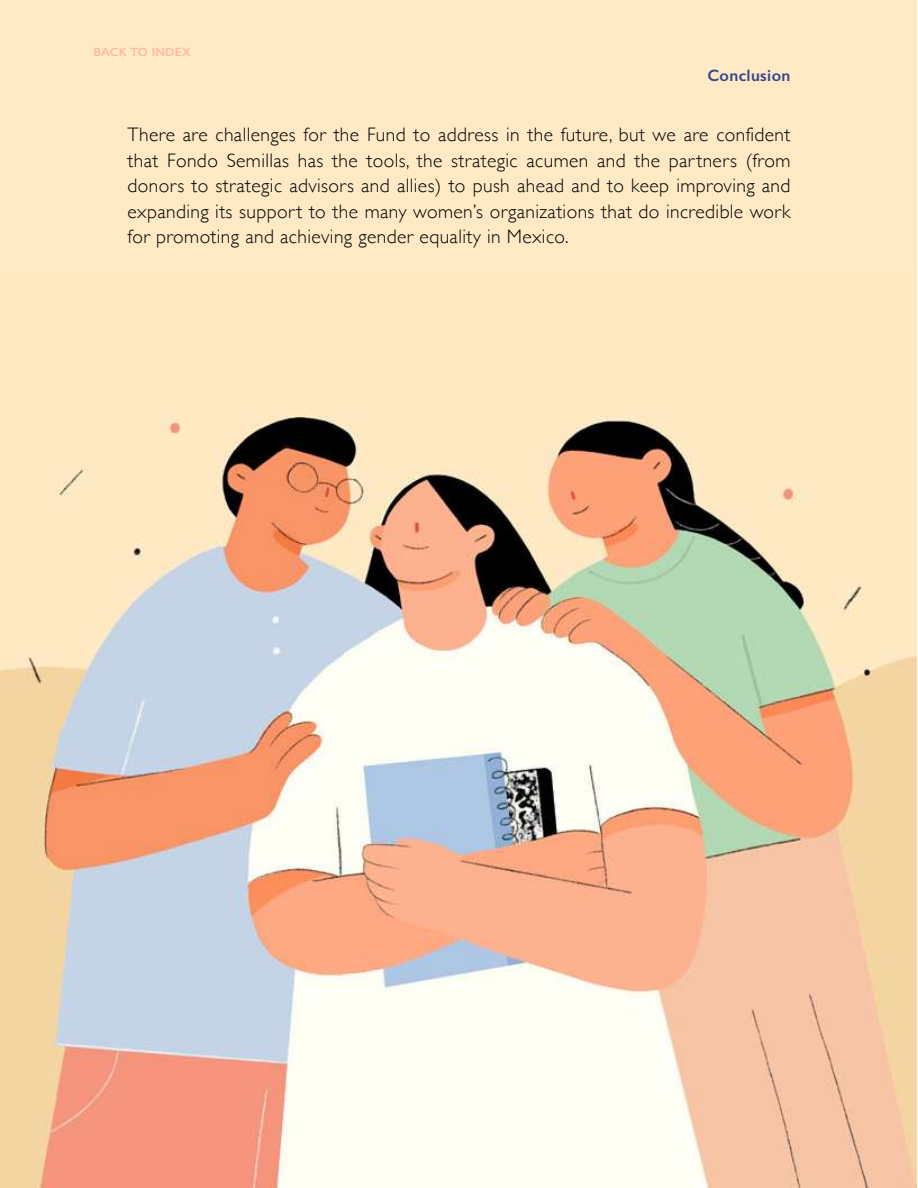
<style>
.page{position:relative;width:918px;height:1188px;background:#fff}
.page>*{position:absolute;margin:0;border:0;box-sizing:border-box;transform-origin:0 0}
.t1{font:300 19.5px/25.5px "Gill Sans";letter-spacing:.02em;color:#000;text-align:justify}
.t2{font:600 16.5px "Gill Sans";letter-spacing:.02em;color:#39478d}
.t3{font:600 12px "Gill Sans";letter-spacing:.02em;color:#ffb8a6}
</style>
<div class="page">
<div style="left:1px;top:1px;width:916px;height:288px;background:#ffeac5"></div>
<img style="left:0;top:271px;width:917px;height:917px">
<p class="t3" style="left:94px;top:45px;width:99px">BACK TO INDEX</p>
<p class="t2" style="left:707px;top:65px;width:85px">Conclusion</p>
<p class="t1" style="left:128px;top:121px;width:665px">There are challenges for the Fund to address in the future, but we are confident that Fondo Semillas has the tools, the strategic acumen and the partners (from donors to strategic advisors and allies) to push ahead and to keep improving and expanding its support to the many women’s organizations that do incredible work for promoting and achieving gender equality in Mexico.</p>
</div>
